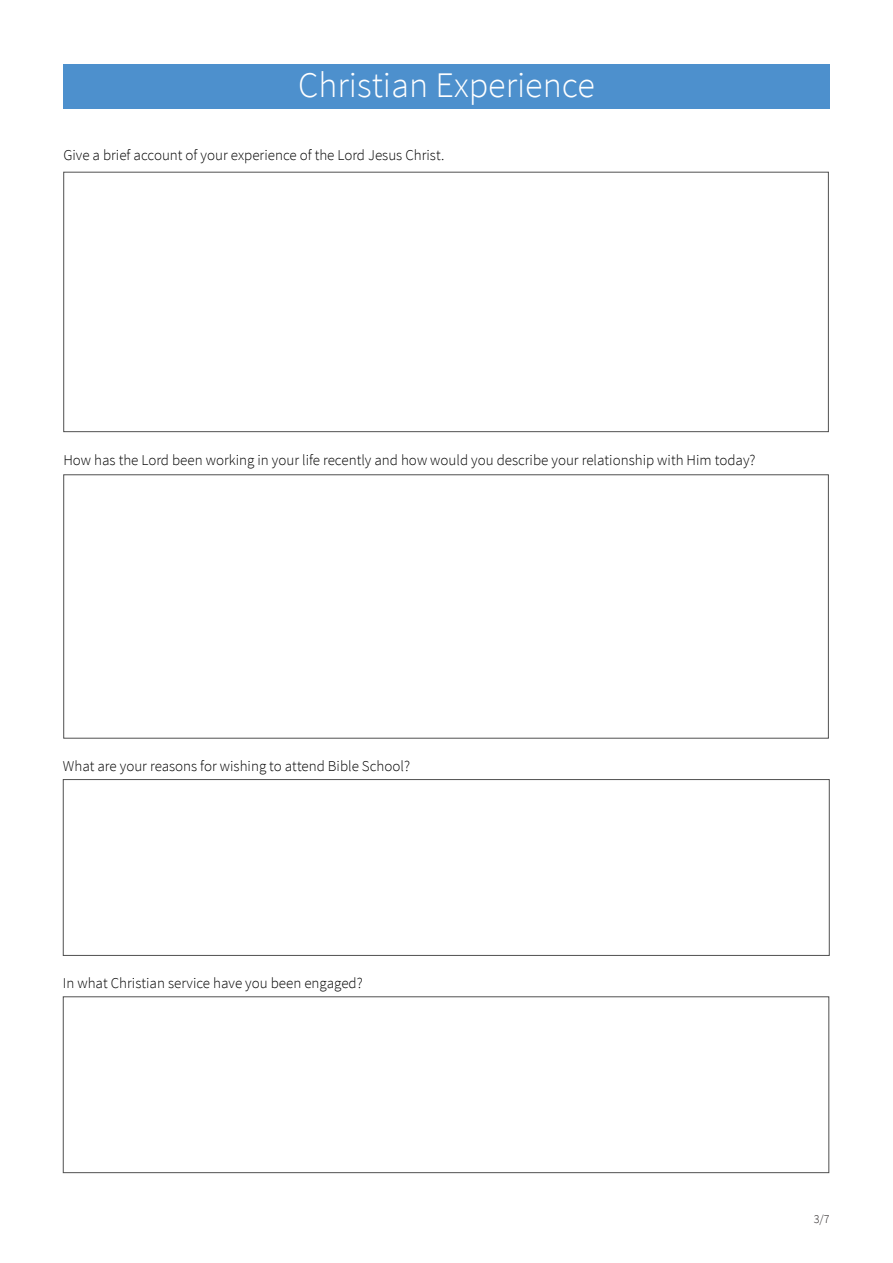
<style>
.page{position:relative;width:893px;height:1263px;background:#fff}
.page>*{position:absolute;margin:0;border:0;box-sizing:border-box;transform-origin:0 0}
.t1{font:300 36px "Source Sans Pro";color:#fff}
.t2{font:300 15px "Source Sans Pro";color:#000}
.t3{font:300 12px "Source Sans Pro";color:#231f20}
</style>
<div class="page">
<div style="left:63px;top:64px;width:767px;height:44px;background:#4d90cd"></div>
<div style="left:63px;top:172px;width:766px;height:260px;border:1px solid #505050"></div>
<div style="left:63px;top:474px;width:766px;height:264px;border:1px solid #505050"></div>
<div style="left:63px;top:779px;width:767px;height:177px;border:1px solid #505050"></div>
<div style="left:63px;top:996px;width:766px;height:177px;border:1px solid #505050"></div>
<h1 class="t1" style="left:298px;top:64px;width:298px">Christian Experience</h1>
<p class="t2" style="left:63px;top:146px;width:382px">Give a brief account of your experience of the Lord Jesus Christ.</p>
<p class="t2" style="left:63px;top:450px;width:694px">How has the Lord been working in your life recently and how would you describe your relationship with Him today?</p>
<p class="t2" style="left:63px;top:757px;width:349px">What are your reasons for wishing to attend Bible School?</p>
<p class="t2" style="left:63px;top:974px;width:301px">In what Christian service have you been engaged?</p>
<p class="t3" style="left:814px;top:1211px;width:17px">3/7</p>
</div>
